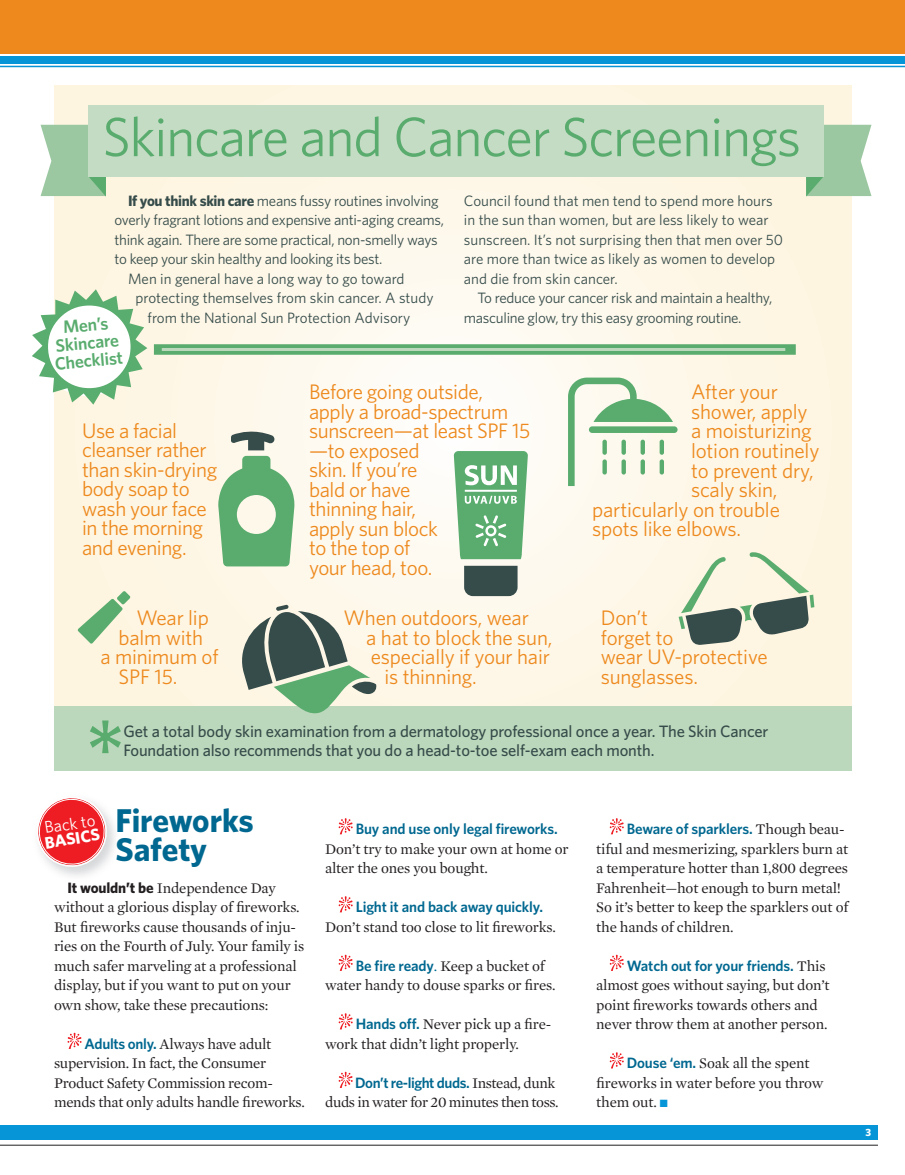
<style>
.page{position:relative;width:905px;height:1175px;background:#fff}
.page>*{position:absolute;margin:0;border:0;box-sizing:border-box;transform-origin:0 0}
.t1{font:700 84.75px "Mercury Text G1";color:#59ac6e}
.t2{font:55.5px "Whitney";letter-spacing:-.02em;color:#59ac6e}
.t3{font:700 33px/28.5px "Whitney";letter-spacing:-.005em;color:#006890}
.t4{font:21px/19.5px "Whitney";letter-spacing:-.02em;color:#ed891d}
.t5{font:600 17.85px/17.9px "Whitney";color:#59ac6e;text-align:center}
.t6{font:16.8px "Whitney";color:#fff}
.t7{font:700 16.8px "Whitney";color:#fff}
.t8{font:500 16.5px/19.5px "Whitney";letter-spacing:-.01em;color:#364c4a}
.t9{font:15px/19.5px "Mercury Text G1";letter-spacing:-.01em;color:#231f20}
.t10{font:15px/19.5px "Whitney";letter-spacing:-.015em;color:#364c4a}
.t11{font:600 15px "Whitney";letter-spacing:-.01em;color:#006890}
.t12{font:15px "Mercury Text G1";letter-spacing:-.03em;color:#231f20}
.t13{font:600 15px "Whitney";letter-spacing:-.03em;color:#006890}
.t14{font:700 10.5px "Whitney";color:#fff}
.s1{font-weight:700}
.s2{color:#00678e}
.s3{font-family:"Whitney";font-weight:700}
.s4{font-family:"Whitney";font-weight:600;color:#006890}
.s5{color:#006890}
.s6{font-family:"Mercury Text G1";font-weight:400;color:#231f20}
.s7{color:#0696d7}
</style>
<div class="page">
<div style="left:0;top:1125px;width:878px;height:15px;background:#0696d7"></div>
<hr style="left:0;top:1144px;width:878px;height:1px;background:#231f20">
<svg style="left:54px;top:85px;width:797px;height:621px"></svg>
<div style="left:54px;top:706px;width:797px;height:65px;background:#bcd8bc"></div>
<hr style="left:0;top:66px;width:904px;height:1px;background:#0696d7">
<div style="left:0;top:56px;width:904px;height:7px;background:#0696d7"></div>
<div style="left:0;top:0;width:904px;height:54px;background:#ed891d"></div>
<svg style="left:67px;top:1032px;width:15px;height:16px"></svg>
<svg style="left:338px;top:818px;width:15px;height:16px"></svg>
<svg style="left:338px;top:896px;width:15px;height:16px"></svg>
<svg style="left:338px;top:954px;width:15px;height:16px"></svg>
<svg style="left:338px;top:1013px;width:15px;height:16px"></svg>
<svg style="left:338px;top:1071px;width:15px;height:17px"></svg>
<svg style="left:609px;top:818px;width:15px;height:16px"></svg>
<svg style="left:609px;top:954px;width:15px;height:16px"></svg>
<svg style="left:609px;top:1052px;width:15px;height:16px"></svg>
<svg style="left:678px;top:552px;width:136px;height:93px"></svg>
<svg style="left:237px;top:604px;width:140px;height:110px"></svg>
<div style="left:464px;top:566px;width:53px;height:30px;background:#364c4a"></div>
<svg style="left:454px;top:451px;width:74px;height:108px"></svg>
<svg style="left:806px;top:125px;width:65px;height:72px"></svg>
<svg style="left:41px;top:125px;width:65px;height:72px"></svg>
<div style="left:89px;top:105px;width:735px;height:72px;background:#c4dcc4"></div>
<div style="left:154px;top:344px;width:641px;height:11px;background:#59ac6e"></div>
<hr style="left:162px;top:348px;width:623px;height:3px;background:#bcd8bc">
<svg style="left:568px;top:377px;width:105px;height:109px"></svg>
<div style="left:602px;top:439px;width:5px;height:16px;background:#59ac6e;border-radius:2px"></div>
<div style="left:602px;top:459px;width:5px;height:15px;background:#59ac6e;border-radius:2px"></div>
<div style="left:621px;top:439px;width:5px;height:16px;background:#59ac6e;border-radius:2px"></div>
<div style="left:621px;top:459px;width:5px;height:15px;background:#59ac6e;border-radius:2px"></div>
<div style="left:640px;top:439px;width:5px;height:16px;background:#59ac6e;border-radius:2px"></div>
<div style="left:640px;top:459px;width:5px;height:15px;background:#59ac6e;border-radius:2px"></div>
<div style="left:659px;top:439px;width:5px;height:16px;background:#59ac6e;border-radius:2px"></div>
<div style="left:659px;top:459px;width:5px;height:15px;background:#59ac6e;border-radius:2px"></div>
<div style="left:589px;top:426px;width:88px;height:7px;background:#59ac6e;border-radius:3px"></div>
<svg style="left:78px;top:591px;width:52px;height:52px"></svg>
<svg style="left:218px;top:456px;width:76px;height:110px"></svg>
<svg style="left:231px;top:429px;width:44px;height:21px"></svg>
<svg style="left:32px;top:289px;width:115px;height:115px"></svg>
<svg style="left:35px;top:796px;width:74px;height:72px"></svg>
<h2 class="t2" style="left:102px;top:116px;width:700px">Skincare and Cancer Screenings</h2>
<p class="t10" style="left:128px;top:192px;width:312px"><span class="s1">If you think skin care</span> means fussy routines involving</p>
<p class="t10" style="left:114px;top:212px;width:331px">overly fragrant lotions and expensive anti-aging creams,</p>
<p class="t10" style="left:114px;top:231px;width:324px">think again. There are some practical, non-smelly ways</p>
<p class="t10" style="left:114px;top:251px;width:269px">to keep your skin healthy and looking its best.</p>
<p class="t10" style="left:128px;top:270px;width:278px">Men in general have a long way to go toward</p>
<p class="t10" style="left:135px;top:290px;width:299px">protecting themselves from skin cancer. A study</p>
<p class="t10" style="left:147px;top:309px;width:264px">from the National Sun Protection Advisory</p>
<p class="t5" style="left:51px;top:320px;width:70px;rotate:-5deg">Men’s<br>Skincare<br>Checklist</p>
<p class="t10" style="left:464px;top:192px;width:321px">Council found that men tend to spend more hours in the sun than women, but are less likely to wear sunscreen. It’s not surprising then that men over 50 are more than twice as likely as women to develop and die from skin cancer.</p>
<p class="t10" style="left:464px;top:290px;width:310px;text-indent:14px">To reduce your cancer risk and maintain a healthy, masculine glow, try this easy grooming routine.</p>
<h3 class="t4" style="left:82px;top:422px;width:137px">Use a facial cleanser rather than skin-drying body soap to wash your face in the morning and evening.</h3>
<h3 class="t4" style="left:136px;top:610px;width:74px">Wear lip</h3>
<h3 class="t4" style="left:118px;top:629px;width:86px">balm with</h3>
<h3 class="t4" style="left:100px;top:649px;width:120px">a minimum of</h3>
<h3 class="t4" style="left:119px;top:668px;width:60px">SPF 15.</h3>
<h3 class="t4" style="left:309px;top:384px;width:223px">Before going outside, apply a broad-spectrum sunscreen—at least SPF 15 —to exposed<br>skin. If you’re<br>bald or have<br>thinning hair,<br>apply sun block<br>to the top of<br>your head, too.</h3>
<h3 class="t4" style="left:343px;top:610px;width:187px">When outdoors, wear</h3>
<h3 class="t4" style="left:366px;top:629px;width:187px">a hat to block the sun,</h3>
<h3 class="t4" style="left:371px;top:649px;width:180px">especially if your hair</h3>
<h3 class="t4" style="left:384px;top:668px;width:94px">is thinning.</h3>
<h3 class="t4" style="left:691px;top:384px;width:88px">After your</h3>
<h3 class="t4" style="left:691px;top:403px;width:118px">shower, apply</h3>
<h3 class="t4" style="left:691px;top:423px;width:122px">a moisturizing</h3>
<h3 class="t4" style="left:691px;top:442px;width:130px">lotion routinely</h3>
<h3 class="t4" style="left:691px;top:462px;width:124px">to prevent dry,</h3>
<h3 class="t4" style="left:691px;top:481px;width:88px">scaly skin,</h3>
<h3 class="t4" style="left:592px;top:501px;width:189px">particularly on trouble</h3>
<h3 class="t4" style="left:592px;top:520px;width:150px">spots like elbows.</h3>
<h3 class="t4" style="left:600px;top:610px;width:168px">Don’t<br>forget to<br>wear UV-protective sunglasses.</h3>
<h1 class="t1" style="left:86px;top:712px;width:39px">*</h1>
<p class="t8" style="left:123px;top:722px;width:646px">Get a total body skin examination from a dermatology professional once a year. The Skin Cancer<br>Foundation also recommends that you do a head-to-toe self-exam each month.</p>
<p class="t6" style="left:44px;top:821px;width:53px;rotate:-9deg">Back to</p>
<p class="t7" style="left:44px;top:836px;width:57px;rotate:-9deg">BASICS</p>
<h3 class="t3" style="left:116px;top:809px;width:140px">Fireworks<br><span class="s2">S</span>afety</h3>
<p class="t9" style="left:54px;top:879px;width:252px;text-indent:14px"><span class="s3">It wouldn’t be</span> Independence Day without a glorious display of fireworks.<br>But fireworks cause thousands of inju&shy;ries on the Fourth of July. Your family is much safer marveling at a professional display, but if you want to put on your own show, take these precautions:</p>
<p class="t9" style="left:54px;top:1035px;width:252px;text-indent:30px"><span class="s4">Adults only.</span> Always have adult supervision. In fact, the Consumer Product Safety Commission recom&shy;mends that only adults handle fireworks.</p>
<p class="t11" style="left:356px;top:823px;width:203px">Buy and use only legal fireworks.</p>
<p class="t9" style="left:325px;top:840px;width:245px">Don’t try to make your own at home or alter the ones you bought.</p>
<p class="t11" style="left:356px;top:901px;width:189px">Light it and back away quickly.</p>
<p class="t9" style="left:325px;top:918px;width:232px">Don’t stand too close to lit fireworks.</p>
<p class="t9" style="left:325px;top:957px;width:232px;text-indent:31px"><span class="s4">Be fire ready</span><span class="s5">.</span> Keep a bucket of water handy to douse sparks or fires.</p>
<p class="t9" style="left:325px;top:1015px;width:228px;text-indent:31px"><span class="s4">Hands off.</span> Never pick up a fire&shy;work that didn’t light properly.</p>
<p class="t13" style="left:355px;top:1077px;width:202px">Don’t re-light duds. <span class="s6">Instead, dunk</span></p>
<p class="t12" style="left:325px;top:1096px;width:235px">duds in water for 20 minutes then toss.</p>
<p class="t11" style="left:626px;top:823px;width:219px">Beware of sparklers. <span class="s6">Though beau-</span></p>
<p class="t9" style="left:596px;top:840px;width:253px">tiful and mesmerizing, sparklers burn at a temperature hotter than 1,800 degrees Fahrenheit—hot enough to burn metal!<br>So it’s better to keep the sparklers out of the hands of children.</p>
<p class="t11" style="left:626px;top:960px;width:200px">Watch out for your friends. <span class="s6">This</span></p>
<p class="t9" style="left:596px;top:976px;width:235px">almost goes without saying, but don’t point fireworks towards others and never throw them at another person.</p>
<p class="t9" style="left:596px;top:1054px;width:229px;text-indent:31px"><span class="s4">Douse ‘em.</span> Soak all the spent fireworks in water before you throw them out. <span class="s7">■</span></p>
<p class="t14" style="left:865px;top:1128px;width:7px">3</p>
</div>
